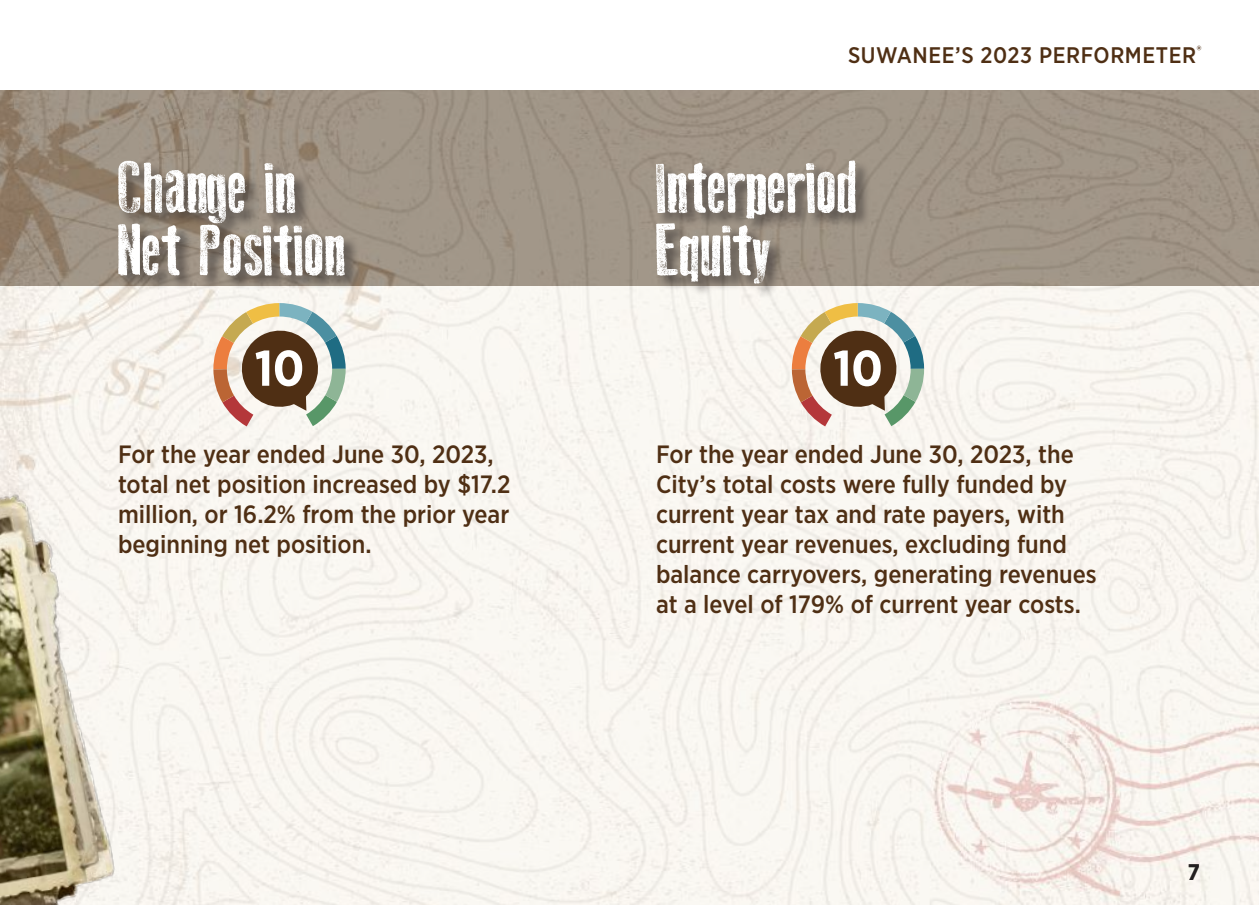
<style>
.page{position:relative;width:1259px;height:905px;background:#fff}
.page>*{position:absolute;margin:0;border:0;box-sizing:border-box;transform-origin:0 0}
.t1{font:72.5px/62.5px "Old Press";letter-spacing:-.01em;color:#fff}
.t2{font:700 50px "Gotham Narrow";color:#fff}
.t3{font:500 25px/30px "Gotham Narrow";color:#4f2f14}
.t4{font:500 22.5px "Gotham Narrow";letter-spacing:.025em;color:#4f2f14}
.t5{font:700 22.5px "Gotham Narrow";color:#231f20}
</style>
<div class="page">
<img style="left:0;top:90px;width:1259px;height:814px">
<div style="left:117px;top:160px;width:243px;height:131px;background:#231f20;opacity:.55"></div>
<div style="left:655px;top:160px;width:216px;height:139px;background:#231f20;opacity:.55"></div>
<svg style="left:792px;top:303px;width:132px;height:123px"></svg>
<svg style="left:213px;top:303px;width:133px;height:123px"></svg>
<img style="left:0;top:406px;width:235px;height:498px">
<p class="t4" style="left:848px;top:41px;width:355px">SUWANEE’S 2023 PERFORMETER<sup>®</sup></p>
<h1 class="t1" style="left:118px;top:156px;width:229px">Change in<br>Net Position</h1>
<h1 class="t1" style="left:656px;top:156px;width:202px">Interperiod<br>Equity</h1>
<h2 class="t2" style="left:255px;top:336px;width:51px">10</h2>
<h2 class="t2" style="left:833px;top:336px;width:51px">10</h2>
<p class="t3" style="left:118px;top:439px;width:394px">For the year ended June 30, 2023, total net position increased by $17.2 million, or 16.2% from the prior year beginning net position.</p>
<p class="t3" style="left:656px;top:439px;width:442px">For the year ended June 30, 2023, the City’s total costs were fully funded by current year tax and rate payers, with current year revenues, excluding fund balance carryovers, generating revenues at a level of 179% of current year costs.</p>
<p class="t5" style="left:1188px;top:857px;width:14px">7</p>
</div>
